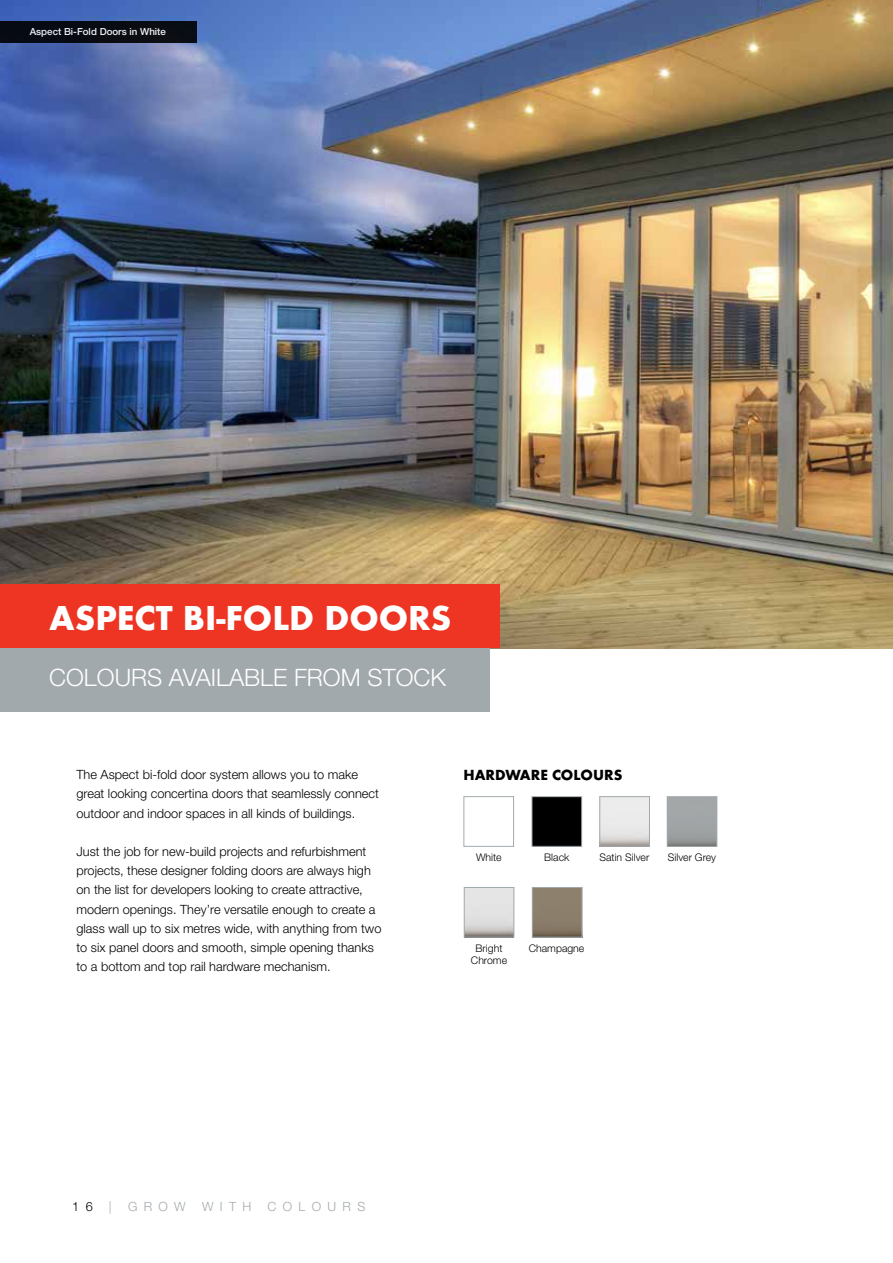
<style>
.page{position:relative;width:893px;height:1263px;background:#fff}
.page>*{position:absolute;margin:0;border:0;box-sizing:border-box;transform-origin:0 0}
.t1{font:36px "Futura Bld";color:#fff}
.t2{font:300 24px "Helvetica Neue LT Std";color:#fff}
.t3{font:15.3px "Futura Bld";color:#000}
.t4{font:300 12.75px/19.2px "Helvetica Neue LT Std";color:#000}
.t5{font:300 12.75px "Helvetica Neue LT Std";letter-spacing:.5em;color:#a2a9ad}
.t6{font:300 10.5px/12.6px "Helvetica Neue LT Std";color:#000;text-align:center}
.t7{font:500 9.75px "Helvetica Neue LT Std";color:#fff}
</style>
<div class="page">
<img style="left:0;top:0;width:893px;height:648px">
<div style="left:0;top:648px;width:489px;height:64px;background:#a2a9ad"></div>
<div style="left:0;top:585px;width:500px;height:63px;background:#ee3524"></div>
<div style="left:463px;top:796px;width:51px;height:51px;background:#fff;border:1px solid #a2a9ad"></div>
<div style="left:532px;top:797px;width:50px;height:49px;background:#000"></div>
<div style="left:532px;top:796px;width:50px;height:51px;border:1px solid #a2a9ad"></div>
<div style="left:599px;top:796px;width:51px;height:51px;border:1px solid #a2a9ad"></div>
<div style="left:667px;top:796px;width:50px;height:51px;border:1px solid #a2a9ad"></div>
<div style="left:464px;top:887px;width:50px;height:50px;border:1px solid #a2a9ad"></div>
<img style="left:534px;top:889px;width:46px;height:46px">
<div style="left:532px;top:887px;width:50px;height:50px;border:1px solid #a2a9ad"></div>
<div style="left:0;top:21px;width:196px;height:22px;background:#080b13"></div>
<p class="t7" style="left:30px;top:26px;width:138px">Aspect Bi-Fold Doors in White</p>
<h1 class="t1" style="left:49px;top:594px;width:404px">ASPECT BI-FOLD DOORS</h1>
<h2 class="t2" style="left:49px;top:663px;width:398px">COLOURS AVAILABLE FROM STOCK</h2>
<p class="t4" style="left:77px;top:765px;width:304px">The Aspect bi-fold door system allows you to make great looking concertina doors that seamlessly connect outdoor and indoor spaces in all kinds of buildings.</p>
<p class="t4" style="left:77px;top:841px;width:306px">Just the job for new-build projects and refurbishment projects, these designer folding doors are always high on the list for developers looking to create attractive, modern openings. They’re versatile enough to create a glass wall up to six metres wide, with anything from two to six panel doors and smooth, simple opening thanks to a bottom and top rail hardware mechanism.</p>
<p class="t3" style="left:463px;top:765px;width:160px">HARDWARE COLOURS</p>
<p class="t6" style="left:476px;top:851px;width:27px">White</p>
<p class="t6" style="left:544px;top:851px;width:27px">Black</p>
<p class="t6" style="left:599px;top:851px;width:51px">Satin Silver</p>
<p class="t6" style="left:668px;top:851px;width:50px">Silver Grey</p>
<p class="t6" style="left:471px;top:941px;width:38px">Bright<br>Chrome</p>
<p class="t6" style="left:529px;top:941px;width:57px">Champagne</p>
<p class="t4" style="left:72px;top:1197px;width:22px">1 6</p>
<p class="t5" style="left:109px;top:1199px;width:4px">|</p>
<p class="t5" style="left:128px;top:1199px;width:59px">GROW</p>
<p class="t5" style="left:202px;top:1199px;width:51px">WITH</p>
<p class="t5" style="left:268px;top:1199px;width:99px">COLOURS</p>
</div>
